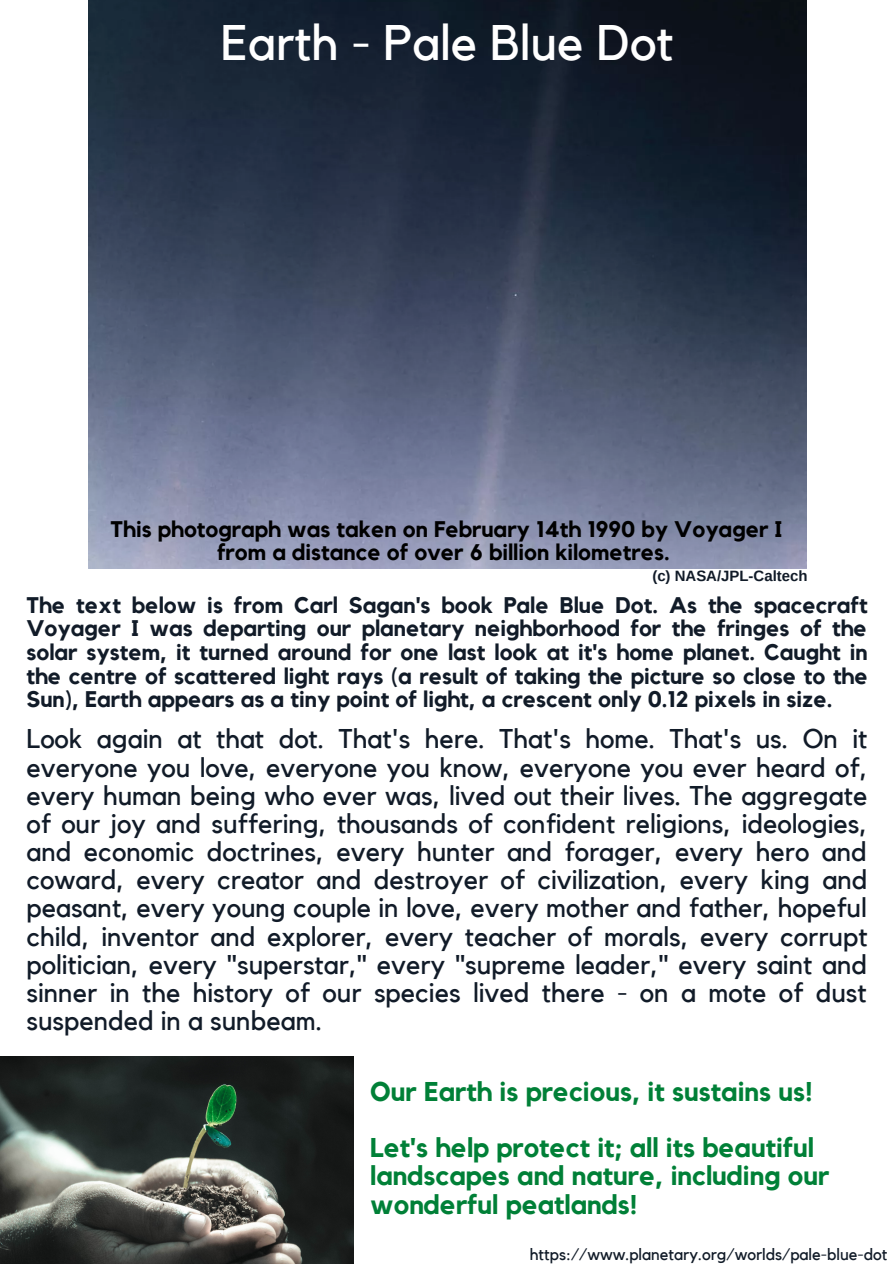
<style>
.page{position:relative;width:894px;height:1264px;background:#fff}
.page>*{position:absolute;margin:0;border:0;box-sizing:border-box;transform-origin:0 0}
.t1{font:49.8px "Kollektif";color:#fff}
.t2{font:27px/28.2px "Kollektif";color:#111b28;text-align:justify}
.t3{font:700 27px/28.2px "Kollektif";color:#008037}
.t4{font:700 22.5px/23.7px "Kollektif";color:#111b28;text-align:justify}
.t5{font:700 22.5px/22.5px "Kollektif";color:#000;text-align:center}
.t6{font:16.35px "Kollektif";color:#111b28}
.t7{font:700 15px "Arimo";color:#111b28}
</style>
<div class="page">
<img style="left:0;top:1056px;width:354px;height:207px">
<img style="left:88px;top:0;width:717px;height:568px">
<p class="t1" style="left:221px;top:20px;width:454px">Earth - Pale Blue Dot</p>
<p class="t5" style="left:111px;top:519px;width:673px">This photograph was taken on February 14th 1990 by Voyager I from a distance of over 6 billion kilometres.</p>
<p class="t4" style="left:26px;top:594px;width:842px">The text below is from Carl Sagan's book Pale Blue Dot. As the spacecraft Voyager I was departing our planetary neighborhood for the fringes of the solar system, it turned around for one last look at it's home planet. Caught in the centre of scattered light rays (a result of taking the picture so close to the Sun), Earth appears as a tiny point of light, a crescent only 0.12 pixels in size.</p>
<p class="t2" style="left:26px;top:726px;width:842px">Look again at that dot. That's here. That's home. That's us. On it everyone you love, everyone you know, everyone you ever heard of, every human being who ever was, lived out their lives. The aggregate of our joy and suffering, thousands of confident religions, ideologies, and economic doctrines, every hunter and forager, every hero and coward, every creator and destroyer of civilization, every king and peasant, every young couple in love, every mother and father, hopeful child, inventor and explorer, every teacher of morals, every corrupt politician, every "superstar," every "supreme leader," every saint and sinner in the history of our species lived there - on a mote of dust suspended in a sunbeam.</p>
<p class="t7" style="left:652px;top:567px;width:157px">(c) NASA/JPL-Caltech</p>
<p class="t3" style="left:370px;top:1078px;width:444px">Our Earth is precious, it sustains us!</p>
<p class="t3" style="left:370px;top:1134px;width:460px">Let's help protect it; all its beautiful landscapes and nature, including our wonderful peatlands!</p>
<p class="t6" style="left:529px;top:1246px;width:359px">https://www.planetary.org/worlds/pale-blue-dot</p>
</div>
